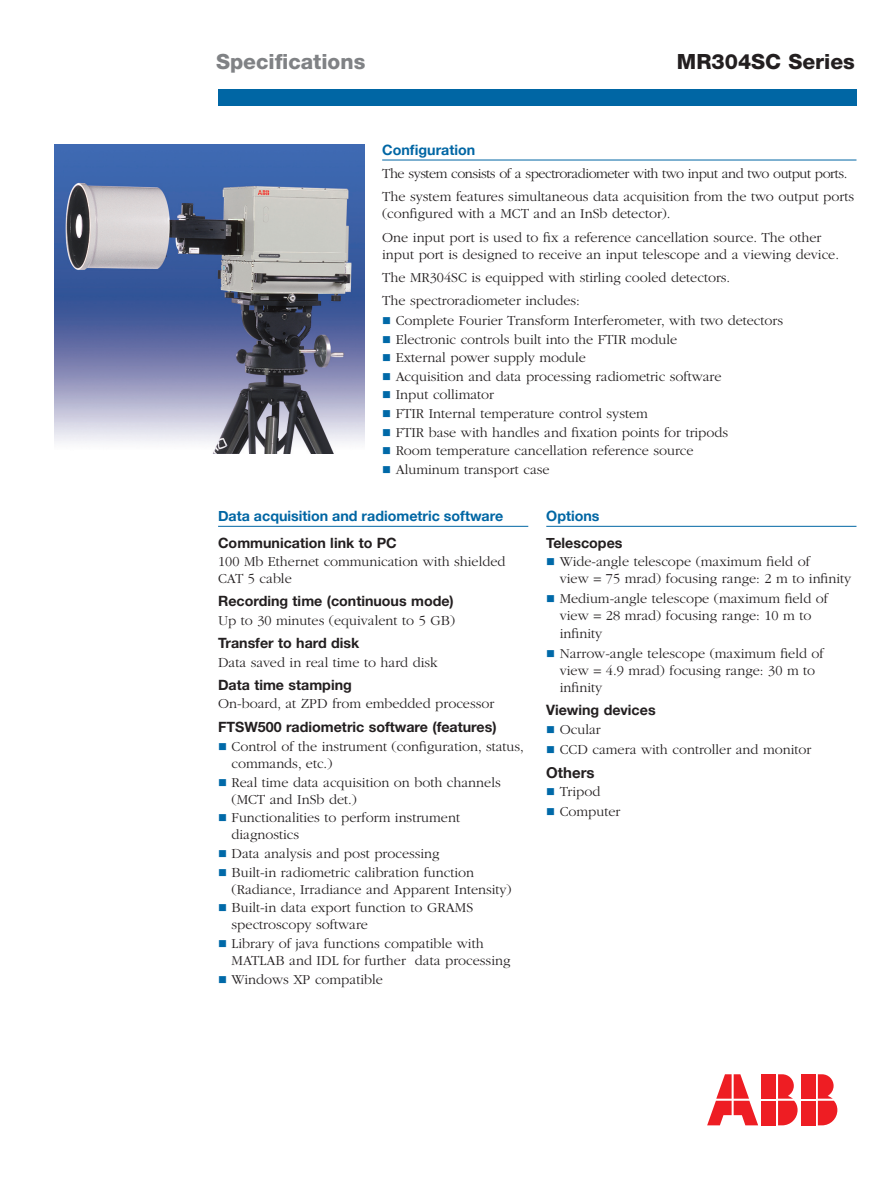
<style>
.page{position:relative;width:891px;height:1188px;background:#fff}
.page>*{position:absolute;margin:0;border:0;box-sizing:border-box;transform-origin:0 0}
.t1{font:800 21px "Helvetica Neue LT Std";color:#808285}
.t2{font:800 21px "Helvetica Neue LT Std";color:#231f20}
.t3{font:700 15px "Helvetica Neue";color:#231f20}
.t4{font:300 14.25px/17.1px "ITC Garamond Std";color:#231f20}
.t5{font:700 14.25px "Helvetica Neue LT Std";color:#231f20}
.t6{font:700 14.25px "Helvetica Neue";color:#0066a4}
.t7{font:700 14.25px "Helvetica Neue";color:#231f20}
.s1{color:#0069a8}
</style>
<div class="page">
<hr style="left:218px;top:526px;width:310px;height:1px;background:#0066a4">
<hr style="left:546px;top:526px;width:311px;height:1px;background:#0066a4">
<img style="left:54px;top:144px;width:310px;height:309px">
<div style="left:218px;top:89px;width:638px;height:16px;background:#0066a4"></div>
<hr style="left:382px;top:160px;width:475px;height:1px;background:#0066a4">
<svg style="left:707px;top:1074px;width:51px;height:51px"></svg>
<div style="left:762px;top:1074px;width:14px;height:25px;background:#ee1d23"></div>
<svg style="left:778px;top:1074px;width:20px;height:51px"></svg>
<div style="left:762px;top:1101px;width:14px;height:24px;background:#ee1d23"></div>
<div style="left:801px;top:1074px;width:15px;height:25px;background:#ee1d23"></div>
<svg style="left:818px;top:1074px;width:19px;height:51px"></svg>
<div style="left:801px;top:1101px;width:15px;height:24px;background:#ee1d23"></div>
<h1 class="t1" style="left:216px;top:49px;width:151px">Specifications</h1>
<h1 class="t2" style="left:677px;top:49px;width:180px">MR304SC Series</h1>
<p class="t6" style="left:382px;top:141px;width:95px">Configuration</p>
<p class="t4" style="left:382px;top:162px;width:474px;line-height:23.1px">The system consists of a spectroradiometer with two input and two output ports.<br>The system features simultaneous data acquisition from the two output ports</p>
<p class="t4" style="left:382px;top:203px;width:441px;line-height:23.1px">(configured with a MCT and an InSb detector).<br>One input port is used to fix a reference cancellation source. The other</p>
<p class="t4" style="left:382px;top:243px;width:458px;line-height:23.1px">input port is designed to receive an input telescope and a viewing device.<br>The MR304SC is equipped with stirling cooled detectors.<br>The spectroradiometer includes:</p>
<p class="t4" style="left:382px;top:312px;width:402px"><span class="s1">■</span> Complete Fourier Transform Interferometer, with two detectors</p>
<p class="t4" style="left:382px;top:331px;width:297px"><span class="s1">■</span> Electronic controls built into the FTIR module</p>
<p class="t4" style="left:382px;top:349px;width:205px"><span class="s1">■</span> External power supply module</p>
<p class="t4" style="left:382px;top:368px;width:341px"><span class="s1">■</span> Acquisition and data processing radiometric software</p>
<p class="t4" style="left:382px;top:387px;width:113px"><span class="s1">■</span> Input collimator</p>
<p class="t4" style="left:382px;top:405px;width:267px"><span class="s1">■</span> FTIR Internal temperature control system</p>
<p class="t4" style="left:382px;top:424px;width:347px"><span class="s1">■</span> FTIR base with handles and fixation points for tripods</p>
<p class="t4" style="left:382px;top:442px;width:313px"><span class="s1">■</span> Room temperature cancellation reference source</p>
<p class="t4" style="left:382px;top:461px;width:169px"><span class="s1">■</span> Aluminum transport case</p>
<p class="t6" style="left:218px;top:508px;width:287px">Data acquisition and radiometric software</p>
<p class="t5" style="left:218px;top:534px;width:180px">Communication link to PC</p>
<p class="t4" style="left:218px;top:553px;width:289px">100 Mb Ethernet communication with shielded<br>CAT 5 cable</p>
<p class="t5" style="left:218px;top:592px;width:237px">Recording time (continuous mode)</p>
<p class="t4" style="left:218px;top:612px;width:239px">Up to 30 minutes (equivalent to 5 GB)</p>
<p class="t5" style="left:218px;top:634px;width:143px">Transfer to hard disk</p>
<p class="t4" style="left:218px;top:654px;width:221px">Data saved in real time to hard disk</p>
<p class="t5" style="left:218px;top:676px;width:135px">Data time stamping</p>
<p class="t4" style="left:218px;top:696px;width:278px">On-board, at ZPD from embedded processor</p>
<p class="t5" style="left:218px;top:718px;width:280px">FTSW500 radiometric software (features)</p>
<p class="t4" style="left:232px;top:738px;width:294px;text-indent:-14px"><span class="s1">■</span> Control of the instrument (configuration, status, commands, etc.)</p>
<p class="t4" style="left:232px;top:774px;width:271px;text-indent:-14px"><span class="s1">■</span> Real time data acquisition on both channels (MCT and InSb det.)</p>
<p class="t4" style="left:232px;top:810px;width:230px;text-indent:-14px"><span class="s1">■</span> Functionalities to perform instrument diagnostics</p>
<p class="t4" style="left:218px;top:845px;width:223px"><span class="s1">■</span> Data analysis and post processing</p>
<p class="t4" style="left:232px;top:864px;width:282px;text-indent:-14px"><span class="s1">■</span> Built-in radiometric calibration function (Radiance, Irradiance and Apparent Intensity)</p>
<p class="t4" style="left:232px;top:900px;width:243px;text-indent:-14px"><span class="s1">■</span> Built-in data export function to GRAMS spectroscopy software</p>
<p class="t4" style="left:232px;top:935px;width:280px;text-indent:-14px"><span class="s1">■</span> Library of java functions compatible with<br>MATLAB and IDL for further data processing</p>
<p class="t4" style="left:218px;top:971px;width:166px"><span class="s1">■</span> Windows XP compatible</p>
<p class="t6" style="left:546px;top:508px;width:55px">Options</p>
<p class="t7" style="left:546px;top:534px;width:78px">Telescopes</p>
<p class="t4" style="left:560px;top:553px;width:293px;text-indent:-14px"><span class="s1">■</span> Wide-angle telescope (maximum field of<br>view = 75 mrad) focusing range: 2 m to infinity</p>
<p class="t4" style="left:560px;top:591px;width:270px;text-indent:-14px"><span class="s1">■</span> Medium-angle telescope (maximum field of view = 28 mrad) focusing range: 10 m to infinity</p>
<p class="t4" style="left:560px;top:645px;width:266px;text-indent:-14px"><span class="s1">■</span> Narrow-angle telescope (maximum field of view = 4.9 mrad) focusing range: 30 m to infinity</p>
<p class="t7" style="left:546px;top:701px;width:111px">Viewing devices</p>
<p class="t4" style="left:546px;top:721px;width:56px"><span class="s1">■</span> Ocular</p>
<p class="t4" style="left:546px;top:741px;width:267px"><span class="s1">■</span> CCD camera with controller and monitor</p>
<p class="t3" style="left:546px;top:763px;width:50px">Others</p>
<p class="t4" style="left:546px;top:783px;width:56px"><span class="s1">■</span> Tripod</p>
<p class="t4" style="left:546px;top:804px;width:76px"><span class="s1">■</span> Computer</p>
</div>
